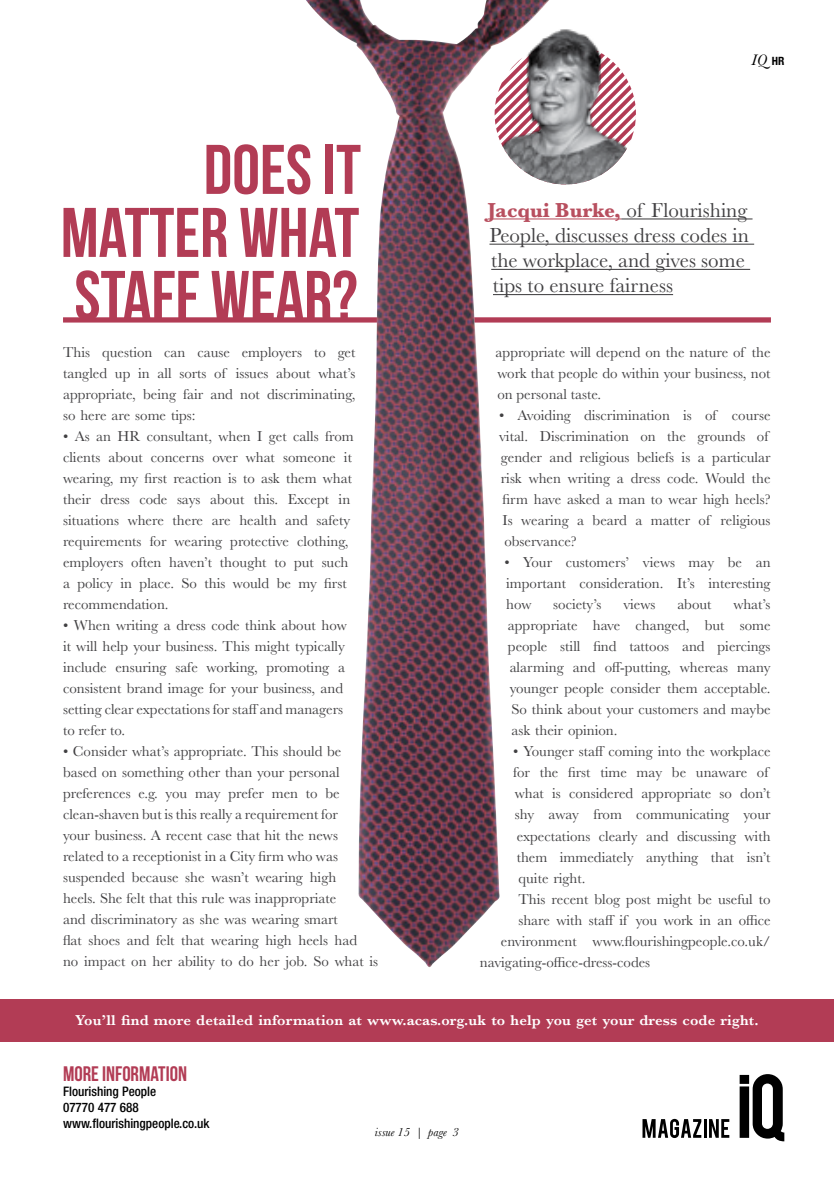
<style>
.page{position:relative;width:834px;height:1191px;background:#fff}
.page>*{position:absolute;margin:0;border:0;box-sizing:border-box;transform-origin:0 0}
.t1{font:70px/63px "Bebas Neue";color:#b23c55;text-align:justify}
.t2{font:21px/25.2px "Baskerville";color:#414042}
.t3{font:21px "Bebas Neue";color:#b23c55}
.t4{font:italic 15.75px "Baskerville";color:#000}
.t5{font:14.88px/21px "Baskerville";color:#414042;text-align:justify}
.t6{font:600 14.88px "Baskerville";letter-spacing:.01em;color:#fff}
.t7{font:500 condensed 13.12px/15.8px "Helvetica Neue LT Std";color:#000}
.t8{font:italic 12.25px "Baskerville";color:#000}
.s1{font-family:"Helvetica Neue";font-weight:700;font-style:normal;font-stretch:condensed;font-size:11.38px}
.s2{font-weight:700;color:#b84f5f}
</style>
<div class="page">
<div style="left:63px;top:317px;width:707px;height:5px;background:#b23c55"></div>
<img style="left:306px;top:0;width:243px;height:967px">
<div style="left:0;top:1000px;width:833px;height:42px;background:#b23c55"></div>
<hr style="left:487px;top:218px;width:134px;height:1px;background:#b84f5f">
<hr style="left:621px;top:218px;width:131px;height:1px;background:#414042">
<hr style="left:489px;top:244px;width:265px;height:1px;background:#414042">
<hr style="left:491px;top:269px;width:259px;height:1px;background:#414042">
<hr style="left:493px;top:294px;width:180px;height:1px;background:#414042">
<img style="left:494px;top:27px;width:142px;height:157px">
<svg style="left:739px;top:1074px;width:45px;height:67px"></svg>
<svg style="left:642px;top:1118px;width:59px;height:20px"></svg>
<hr style="left:703px;top:1119px;width:3px;height:18px;background:#000">
<svg style="left:709px;top:1119px;width:20px;height:18px"></svg>
<h1 class="t1" style="left:61px;top:137px;width:302px;text-indent:143px">DOES IT MATTER WHAT STAFF WEAR?</h1>
<p class="t5" style="left:63px;top:342px;width:294px">This question can cause employers to get tangled up in all sorts of issues about what’s appropriate, being fair and not discriminating, so here are some tips:</p>
<p class="t5" style="left:63px;top:426px;width:292px;text-align:left">• As an HR consultant, when I get calls from clients about concerns over what someone it wearing, my first reaction is to ask them what their dress code says about this. Except in situations where there are health and safety requirements for wearing protective clothing, employers often haven’t thought to put such a policy in place. So this would be my first recommendation.</p>
<p class="t5" style="left:63px;top:615px;width:285px;text-align:left">• When writing a dress code think about how it will help your business. This might typically include ensuring safe working, promoting a consistent brand image for your business, and setting clear expectations for staff and managers to refer to.</p>
<p class="t5" style="left:63px;top:741px;width:317px;text-align:left">• Consider what’s appropriate. This should be based on something other than your personal preferences e.g. you may prefer men to be clean-shaven but is this really a requirement for<br>your business. A recent case that hit the news related to a receptionist in a City firm who was suspended because she wasn’t wearing high<br>heels. She felt that this rule was inappropriate<br>and discriminatory as she was wearing smart<br>flat shoes and felt that wearing high heels had<br>no impact on her ability to do her job. So what is</p>
<p class="t4" style="left:751px;top:49px;width:34px">IQ <span class="s1">HR</span></p>
<h2 class="t2" style="left:487px;top:198px;width:262px"><span class="s2">Jacqui Burke,</span> of Flourishing<br>People, discusses dress codes in the workplace, and gives some tips to ensure fairness</h2>
<p class="t5" style="left:495px;top:342px;width:276px">appropriate will depend on the nature of the work that people do within your business, not on personal taste.</p>
<p class="t5" style="left:499px;top:405px;width:273px">• Avoiding discrimination is of course</p>
<p class="t5" style="left:499px;top:426px;width:271px">vital. Discrimination on the grounds of</p>
<p class="t5" style="left:501px;top:447px;width:271px">gender and religious beliefs is a particular</p>
<p class="t5" style="left:501px;top:468px;width:271px">risk when writing a dress code. Would the</p>
<p class="t5" style="left:502px;top:489px;width:269px">firm have asked a man to wear high heels?</p>
<p class="t5" style="left:502px;top:510px;width:269px">Is wearing a beard a matter of religious</p>
<p class="t5" style="left:504px;top:531px;width:74px">observance?</p>
<p class="t5" style="left:504px;top:552px;width:268px">• Your customers’ views may be an important consideration. It’s interesting how</p>
<p class="t5" style="left:508px;top:594px;width:264px;text-indent:225px">what’s appropriate have changed, but some people still find tattoos and piercings alarming and off-putting, whereas many younger people consider them acceptable.<br>So think about your customers and maybe ask their opinion.</p>
<p class="t5" style="left:513px;top:741px;width:259px">• Younger staff coming into the workplace</p>
<p class="t5" style="left:513px;top:762px;width:257px">for the first time may be unaware of</p>
<p class="t5" style="left:515px;top:783px;width:257px">what is considered appropriate so don’t</p>
<p class="t5" style="left:515px;top:804px;width:257px">shy away from communicating your</p>
<p class="t5" style="left:516px;top:825px;width:255px">expectations clearly and discussing with</p>
<p class="t5" style="left:516px;top:846px;width:255px">them immediately anything that isn’t</p>
<p class="t5" style="left:518px;top:867px;width:69px">quite right.</p>
<p class="t5" style="left:518px;top:888px;width:254px">This recent blog post might be useful to</p>
<p class="t5" style="left:518px;top:909px;width:254px">share with staff if you work in an office</p>
<p class="t5" style="left:501px;top:930px;width:271px">environment www.flourishingpeople.co.uk/</p>
<p class="t5" style="left:480px;top:951px;width:172px">navigating-office-dress-codes</p>
<p class="t5" style="left:553px;top:594px;width:50px">society’s</p>
<p class="t5" style="left:623px;top:594px;width:34px">views</p>
<p class="t5" style="left:677px;top:594px;width:36px">about</p>
<p class="t6" style="left:75px;top:1009px;width:684px">You’ll find more detailed information at www.acas.org.uk to help you get your dress code right.</p>
<h2 class="t3" style="left:63px;top:1062px;width:125px">MORE INFORMATION</h2>
<p class="t7" style="left:63px;top:1083px;width:148px">Flourishing People<br>07770 477 688 www.flourishingpeople.co.uk</p>
<p class="t8" style="left:375px;top:1124px;width:86px">issue 15 | page 3</p>
</div>
